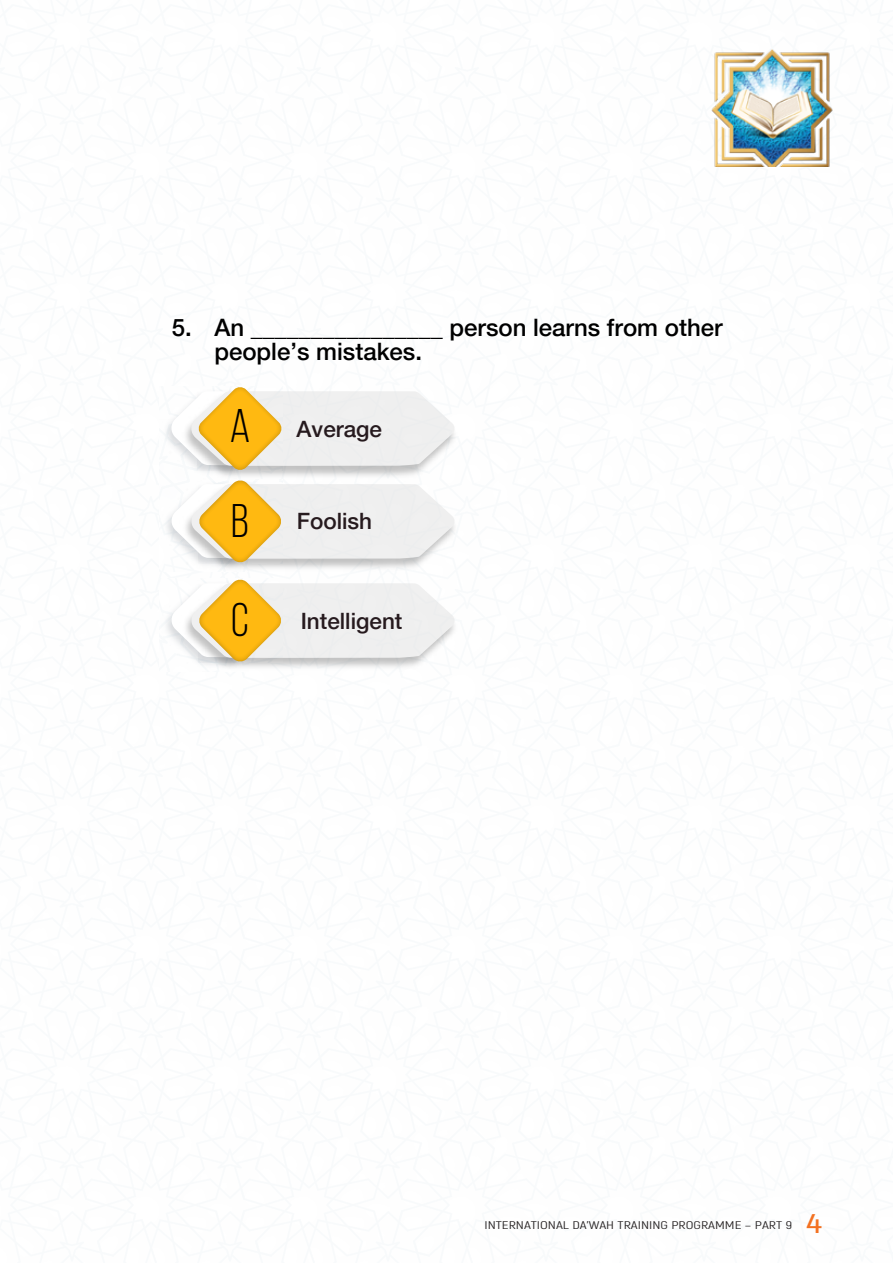
<style>
.page{position:relative;width:893px;height:1263px;background:#fff}
.page>*{position:absolute;margin:0;border:0;box-sizing:border-box;transform-origin:0 0}
.t1{font:600 27px "Akrobat";color:#f37121;scale:1.34 1}
.t2{font:500 24px/24px "Helvetica Neue LT";color:#000}
.t3{font:500 22.5px "Helvetica Neue LT";color:#261a1e}
.t4{font:11.25px "Akrobat";color:#231f20;scale:1.34 1}
.s1{font-family:"Bebas Neue";font-weight:400;font-size:47.1px;color:#000}
</style>
<div class="page">
<img style="left:711px;top:49px;width:122px;height:118px">
<img style="left:164px;top:424px;width:6px;height:111px">
<svg style="left:170px;top:479px;width:285px;height:84px"></svg>
<svg style="left:170px;top:387px;width:285px;height:84px"></svg>
<svg style="left:170px;top:579px;width:285px;height:83px"></svg>
<p class="t2" style="left:214px;top:315px;width:510px;text-indent:-43px">5. An ________________ person learns from other people’s mistakes.</p>
<p class="t3" style="left:230px;top:415px;width:154px"><span class="s1">A</span> Average</p>
<p class="t3" style="left:231px;top:508px;width:142px"><span class="s1">B</span> Foolish</p>
<p class="t3" style="left:231px;top:607px;width:173px"><span class="s1">C</span> Intelligent</p>
<p class="t4" style="left:484px;top:1218px;width:231px">INTERNATIONAL DA’WAH TRAINING PROGRAMME – PART 9</p>
<p class="t1" style="left:806px;top:1207px;width:13px">4</p>
</div>
